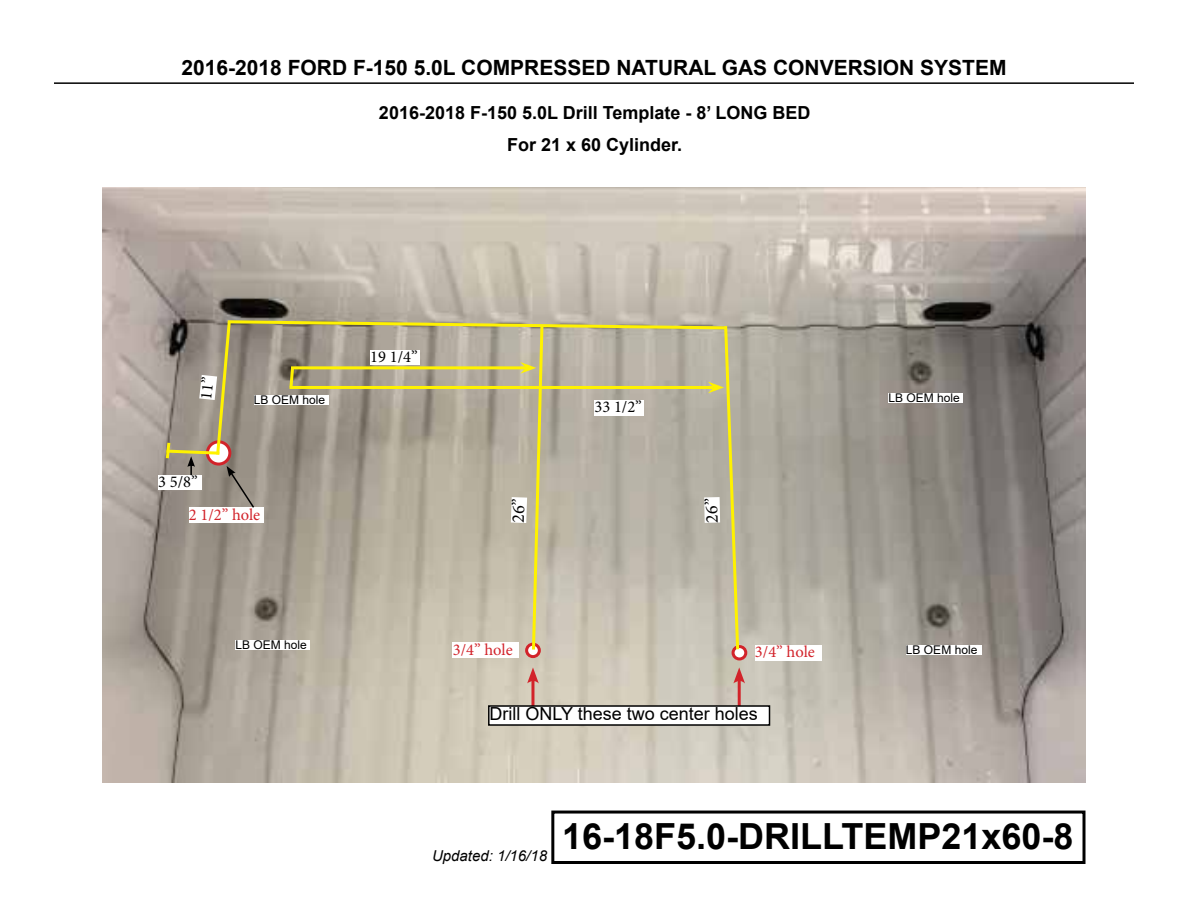
<style>
.page{position:relative;width:1188px;height:918px;background:#fff}
.page>*{position:absolute;margin:0;border:0;box-sizing:border-box;transform-origin:0 0}
.t1{font:700 36px "Arial";color:#000}
.t2{font:700 21px "Arial";color:#000}
.t3{font:700 18px/32px "Arial";color:#000;text-align:center}
.t4{font:18px "Arial";color:#000}
.t5{font:16.5px "Minion Pro";letter-spacing:-.005em;color:#d2232a}
.t6{font:16.5px "Minion Pro";color:#000}
.t7{font:italic 15px "Arial";color:#000}
.t8{font:12px "Arial";color:#000}
</style>
<div class="page">
<div style="left:551px;top:811px;width:535px;height:53px;border:3px solid #000"></div>
<hr style="left:54px;top:82px;width:1080px;height:2px;background:#000">
<img style="left:103px;top:188px;width:983px;height:594px">
<div style="left:525px;top:643px;width:16px;height:15px;border:3px solid #d2232a;border-radius:50%"></div>
<div style="left:733px;top:647px;width:13px;height:12px;background:#fff;border-radius:50%"></div>
<div style="left:732px;top:645px;width:15px;height:15px;border:3px solid #d2232a;border-radius:50%"></div>
<div style="left:158px;top:475px;width:44px;height:14px;background:#fff"></div>
<div style="left:889px;top:393px;width:74px;height:9px;background:#fff"></div>
<div style="left:906px;top:645px;width:75px;height:9px;background:#fff"></div>
<div style="left:453px;top:643px;width:66px;height:15px;background:#fff"></div>
<div style="left:755px;top:645px;width:66px;height:15px;background:#fff"></div>
<hr style="left:531px;top:678px;width:3px;height:31px;background:#d2232a">
<svg style="left:527px;top:667px;width:12px;height:17px"></svg>
<hr style="left:738px;top:678px;width:3px;height:31px;background:#d2232a">
<svg style="left:733px;top:667px;width:12px;height:17px"></svg>
<div style="left:489px;top:706px;width:281px;height:19px;background:#fff"></div>
<div style="left:488px;top:705px;width:282px;height:21px;border:2px solid #000"></div>
<svg style="left:163px;top:318px;width:578px;height:335px;background:#b4ad99"></svg>
<p class="t2" style="left:181px;top:56px;width:827px">2016-2018 FORD F-150 5.0L COMPRESSED NATURAL GAS CONVERSION SYSTEM</p>
<p class="t3" style="left:379px;top:96px;width:433px">2016-2018 F-150 5.0L Drill Template - 8’ LONG BED<br>For 21 x 60 Cylinder.</p>
<p class="t6" style="left:370px;top:346px;width:49px">19 1/4”</p>
<p class="t6" style="left:158px;top:471px;width:41px">3 5/8”</p>
<p class="t8" style="left:254px;top:393px;width:73px">LB OEM hole</p>
<p class="t8" style="left:889px;top:391px;width:73px">LB OEM hole</p>
<p class="t6" style="left:594px;top:396px;width:49px">33 1/2”</p>
<p class="t5" style="left:189px;top:503px;width:73px">2 1/2” hole</p>
<p class="t8" style="left:236px;top:638px;width:73px">LB OEM hole</p>
<p class="t5" style="left:453px;top:638px;width:61px">3/4” hole</p>
<p class="t5" style="left:755px;top:641px;width:61px">3/4” hole</p>
<p class="t4" style="left:490px;top:704px;width:270px">Drill ONLY these two center holes</p>
<p class="t8" style="left:906px;top:643px;width:73px">LB OEM hole</p>
<p class="t7" style="left:432px;top:848px;width:117px">Updated: 1/16/18</p>
<h1 class="t1" style="left:562px;top:816px;width:513px">16-18F5.0-DRILLTEMP21x60-8</h1>
</div>
